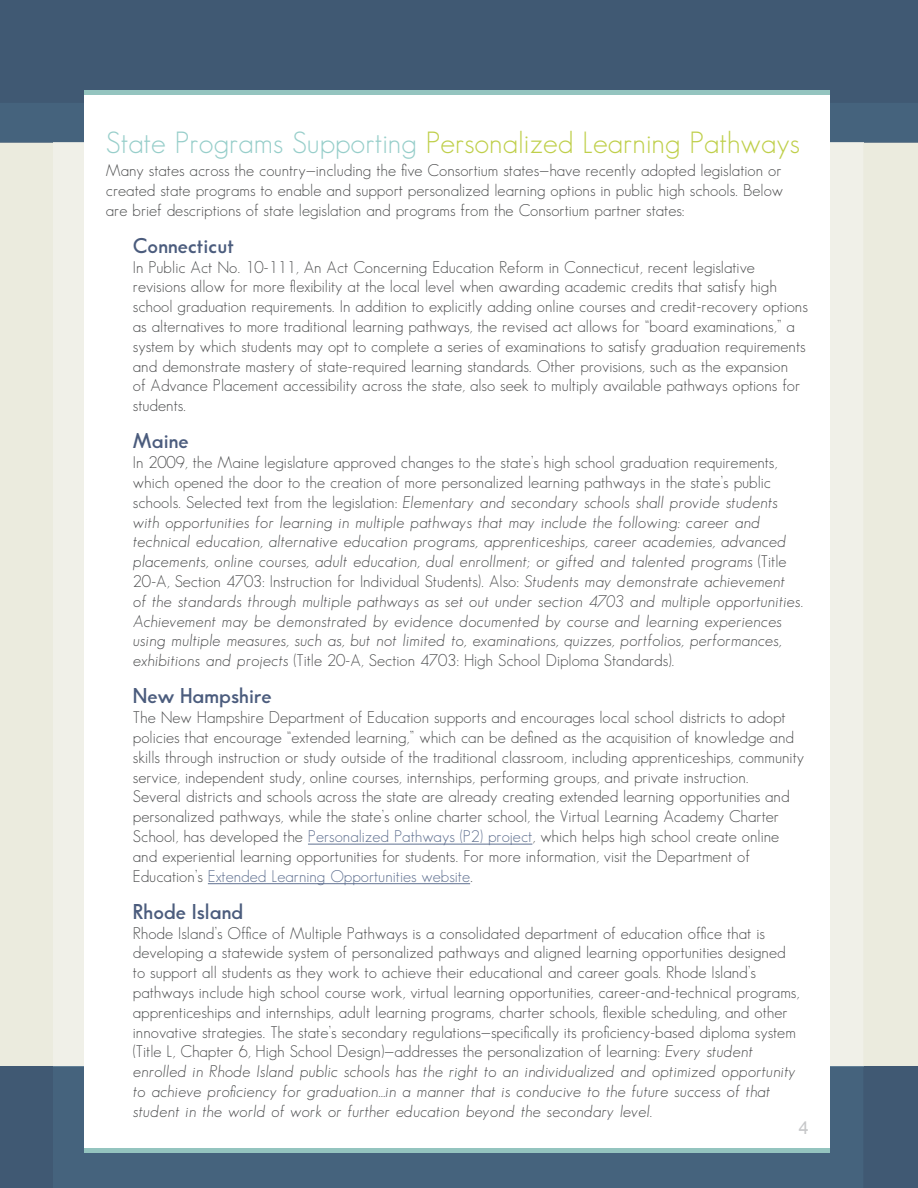
<style>
.page{position:relative;width:918px;height:1188px;background:#fff}
.page>*{position:absolute;margin:0;border:0;box-sizing:border-box;transform-origin:0 0}
.t1{font:30px "Sans Serif FLF";color:#bfcf4a}
.t2{font:600 21px "Sans Serif FLF";color:#4b5c7d}
.t3{font:18px "Arial";color:#c7c8ca}
.t4{font:16.5px/19.8px "Sans Serif FLF";color:#4b4c4d}
.t5{font:italic 16.5px/19.8px "Sans Serif FLF";color:#4b4c4d}
.s1{color:#97ceca}
.s2{font-style:normal}
.s3{color:#5e6f8f}
.s4{font-style:italic}
</style>
<div class="page">
<div style="left:0;top:0;width:918px;height:1101px;background:#ebebde"></div>
<div style="left:0;top:1066px;width:918px;height:122px;background:#45637d"></div>
<div style="left:53px;top:143px;width:810px;height:923px;background:#f0f0e8"></div>
<div style="left:0;top:0;width:918px;height:142px;background:#405973"></div>
<hr style="left:53px;top:142px;width:810px;height:1px;background:#f2f2eb">
<div style="left:84px;top:90px;width:746px;height:1058px;background:#fff"></div>
<div style="left:84px;top:90px;width:746px;height:5px;background:#94c4bf"></div>
<div style="left:84px;top:1148px;width:746px;height:5px;background:#94c4bf"></div>
<hr style="left:308px;top:844px;width:224px;height:1px;background:#5e6f8f">
<hr style="left:208px;top:883px;width:262px;height:1px;background:#5e6f8f">
<p class="t1" style="left:106px;top:126px;width:695px"><span class="s1">State Programs Supporting</span> Personalized Learning Pathways</p>
<p class="t4" style="left:106px;top:160px;width:679px;text-align:justify">Many states across the country—including the five Consortium states—have recently adopted legislation or created state programs to enable and support personalized learning options in public high schools. Below are brief descriptions of state legislation and programs from the Consortium partner states:</p>
<p class="t2" style="left:133px;top:234px;width:103px">Connecticut</p>
<p class="t4" style="left:133px;top:257px;width:676px">In Public Act No. 10-111, An Act Concerning Education Reform in Connecticut, recent legislative revisions allow for more flexibility at the local level when awarding academic credits that satisfy high school graduation requirements. In addition to explicitly adding online courses and credit-recovery options as alternatives to more traditional learning pathways, the revised act allows for “board examinations,” a system by which students may opt to complete a series of examinations to satisfy graduation requirements and demonstrate mastery of state-required learning standards. Other provisions, such as the expansion<br>of Advance Placement accessibility across the state, also seek to multiply available pathways options for students.</p>
<p class="t2" style="left:133px;top:429px;width:57px">Maine</p>
<p class="t5" style="left:133px;top:452px;width:672px"><span class="s2">In 2009, the Maine legislature approved changes to the state’s high school graduation requirements, which opened the door to the creation of more personalized learning pathways in the state’s public schools. Selected text from the legislation:</span> Elementary and secondary schools shall provide students with opportunities for learning in multiple pathways that may include the following: career and technical education, alternative education programs, apprenticeships, career academies, advanced placements, online courses, adult education, dual enrollment; or gifted and talented programs <span class="s2">(Title 20-A, Section 4703: Instruction for Individual Students). Also:</span> Students may demonstrate achievement<br>of the standards through multiple pathways as set out under section 4703 and multiple opportunities.<br>Achievement may be demonstrated by evidence documented by course and learning experiences using multiple measures, such as, but not limited to, examinations, quizzes, portfolios, performances, exhibitions and projects <span class="s2">(Title 20-A, Section 4703: High School Diploma Standards).</span></p>
<p class="t2" style="left:133px;top:684px;width:140px">New Hampshire</p>
<p class="t4" style="left:133px;top:707px;width:673px">The New Hampshire Department of Education supports and encourages local school districts to adopt policies that encourage “extended learning,” which can be defined as the acquisition of knowledge and skills through instruction or study outside of the traditional classroom, including apprenticeships, community service, independent study, online courses, internships, performing groups, and private instruction.<br>Several districts and schools across the state are already creating extended learning opportunities and personalized pathways, while the state’s online charter school, the Virtual Learning Academy Charter School, has developed the <span class="s3">Personalized Pathways (P2) project</span>, which helps high school create online and experiential learning opportunities for students. For more information, visit the Department of Education’s <span class="s3">Extended Learning Opportunities website</span>.</p>
<p class="t2" style="left:133px;top:900px;width:112px">Rhode Island</p>
<p class="t4" style="left:133px;top:923px;width:668px">Rhode Island’s Office of Multiple Pathways is a consolidated department of education office that is developing a statewide system of personalized pathways and aligned learning opportunities designed to support all students as they work to achieve their educational and career goals. Rhode Island’s pathways include high school course work, virtual learning opportunities, career-and-technical programs, apprenticeships and internships, adult learning programs, charter schools, flexible scheduling, and other innovative strategies. The state’s secondary regulations—specifically its proficiency-based diploma system (Title L, Chapter 6, High School Design)—addresses the personalization of learning: <span class="s4">Every student enrolled in Rhode Island public schools has the right to an individualized and optimized opportunity to achieve proficiency for graduation…in a manner that is conducive to the future success of that student in the world of work or further education beyond the secondary level.</span></p>
<p class="t3" style="left:799px;top:1116px;width:12px">4</p>
</div>
